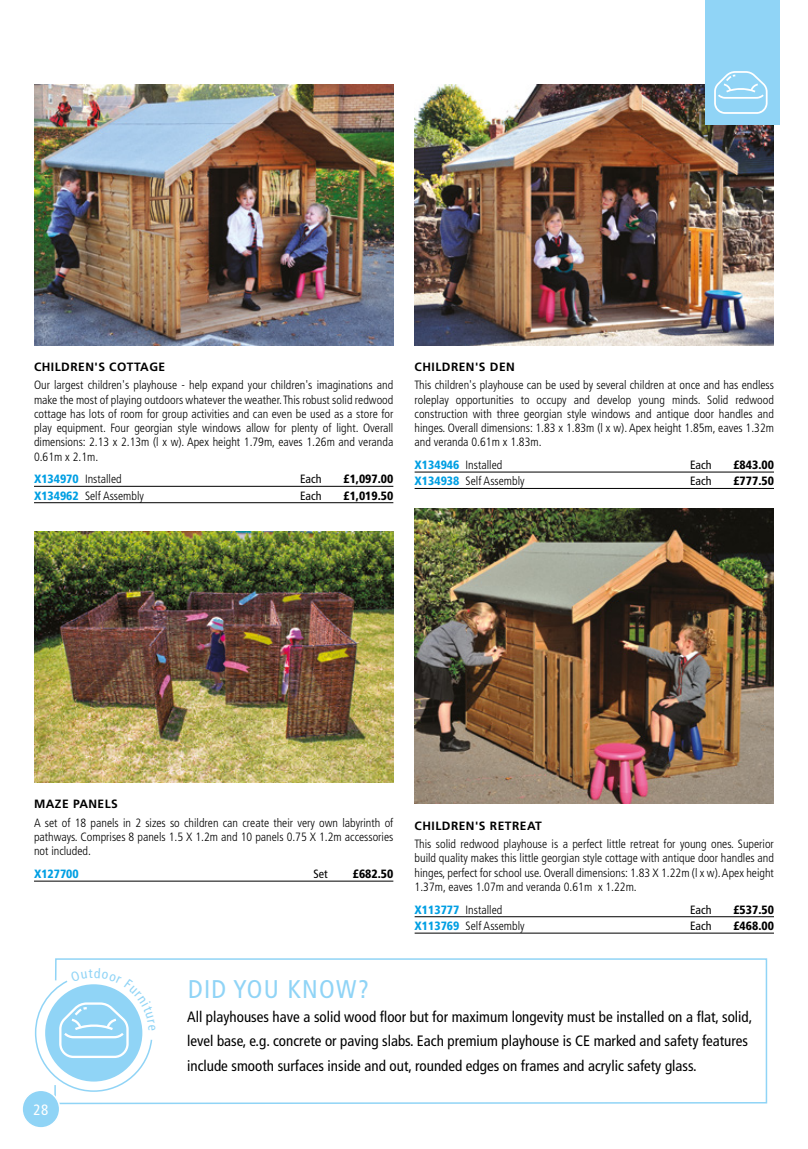
<style>
.page{position:relative;width:808px;height:1149px;background:#fff}
.page>*{position:absolute;margin:0;border:0;box-sizing:border-box;transform-origin:0 0}
.t1{font:condensed 25.5px "Frutiger LT Std";letter-spacing:.05em;color:#90d4f6}
.t2{font:condensed 15px/24px "Frutiger LT Std";color:#000}
.t3{font:condensed 15px "Frutiger LT Std";color:#fff}
.t4{font:300 condensed 12px/14.2px "Frutiger LT Std";color:#000;text-align:justify}
.t5{font:700 12px "Frutiger LT Std";letter-spacing:.04em;color:#000}
.t6{font:900 condensed 12px "Frutiger LT Std";color:#000}
.t7{font:condensed 12px "Frutiger LT Std";color:#000}
.t8{font:900 condensed 12px "Frutiger LT Std";color:#009fe3}
.s1{font-weight:900;color:#009fe3}
</style>
<div class="page">
<svg style="left:54px;top:958px;width:714px;height:146px"></svg>
<img style="left:34px;top:84px;width:359px;height:261px">
<hr style="left:34px;top:486px;width:359px;height:1px;background:#000">
<hr style="left:34px;top:502px;width:359px;height:1px;background:#000">
<img style="left:415px;top:84px;width:359px;height:261px">
<hr style="left:415px;top:471px;width:359px;height:1px;background:#000">
<hr style="left:415px;top:488px;width:359px;height:1px;background:#000">
<img style="left:415px;top:508px;width:359px;height:295px">
<hr style="left:415px;top:916px;width:359px;height:1px;background:#000">
<hr style="left:415px;top:932px;width:359px;height:1px;background:#000">
<hr style="left:34px;top:880px;width:359px;height:1px;background:#000">
<img style="left:34px;top:531px;width:359px;height:251px">
<div style="left:22px;top:1089px;width:38px;height:38px;background:#90d4f6;border-radius:50%"></div>
<div style="left:21px;top:1089px;width:39px;height:39px;border:2px solid #fff;border-radius:50%"></div>
<div style="left:705px;top:0;width:75px;height:125px;background:#90d4f6"></div>
<svg style="left:714px;top:71px;width:53px;height:43px"></svg>
<svg style="left:34px;top:967px;width:122px;height:125px"></svg>
<p class="t5" style="left:34px;top:359px;width:133px">CHILDREN'S COTTAGE</p>
<p class="t4" style="left:34px;top:378px;width:361px">Our largest children's playhouse - help expand your children's imaginations and make the most of playing outdoors whatever the weather. This robust solid redwood cottage has lots of room for group activities and can even be used as a store for play equipment. Four georgian style windows allow for plenty of light. Overall dimensions: 2.13 x 2.13m (l x w). Apex height 1.79m, eaves 1.26m and veranda 0.61m x 2.1m.</p>
<p class="t4" style="left:34px;top:472px;width:89px"><span class="s1">X134970</span> Installed</p>
<p class="t7" style="left:300px;top:472px;width:23px">Each</p>
<p class="t6" style="left:343px;top:472px;width:51px">£1,097.00</p>
<p class="t4" style="left:34px;top:488px;width:111px"><span class="s1">X134962</span> Self Assembly</p>
<p class="t7" style="left:300px;top:488px;width:23px">Each</p>
<p class="t6" style="left:343px;top:488px;width:51px">£1,019.50</p>
<p class="t5" style="left:415px;top:359px;width:102px">CHILDREN'S DEN</p>
<p class="t4" style="left:415px;top:378px;width:361px">This children's playhouse can be used by several children at once and has endless roleplay opportunities to occupy and develop young minds. Solid redwood construction with three georgian style windows and antique door handles and hinges. Overall dimensions: 1.83 x 1.83m (l x w). Apex height 1.85m, eaves 1.32m and veranda 0.61m x 1.83m.</p>
<p class="t4" style="left:415px;top:458px;width:89px"><span class="s1">X134946</span> Installed</p>
<p class="t7" style="left:690px;top:458px;width:23px">Each</p>
<p class="t6" style="left:733px;top:457px;width:42px">£843.00</p>
<p class="t4" style="left:415px;top:474px;width:111px"><span class="s1">X134938</span> Self Assembly</p>
<p class="t7" style="left:690px;top:474px;width:23px">Each</p>
<p class="t6" style="left:733px;top:474px;width:42px">£777.50</p>
<p class="t5" style="left:34px;top:796px;width:85px">MAZE PANELS</p>
<p class="t4" style="left:34px;top:815px;width:361px">A set of 18 panels in 2 sizes so children can create their very own labyrinth of pathways. Comprises 8 panels 1.5 X 1.2m and 10 panels 0.75 X 1.2m accessories not included.</p>
<p class="t8" style="left:34px;top:866px;width:46px">X127700</p>
<p class="t7" style="left:314px;top:866px;width:16px">Set</p>
<p class="t6" style="left:353px;top:866px;width:42px">£682.50</p>
<h1 class="t1" style="left:188px;top:974px;width:182px">DID YOU KNOW?</h1>
<p class="t5" style="left:415px;top:818px;width:129px">CHILDREN'S RETREAT</p>
<p class="t4" style="left:415px;top:836px;width:361px">This solid redwood playhouse is a perfect little retreat for young ones. Superior build quality makes this little georgian style cottage with antique door handles and hinges, perfect for school use. Overall dimensions: 1.83 X 1.22m (l x w). Apex height 1.37m, eaves 1.07m and veranda 0.61m x 1.22m.</p>
<p class="t4" style="left:415px;top:902px;width:89px"><span class="s1">X113777</span> Installed</p>
<p class="t7" style="left:690px;top:902px;width:23px">Each</p>
<p class="t6" style="left:733px;top:902px;width:42px">£537.50</p>
<p class="t4" style="left:415px;top:918px;width:111px"><span class="s1">X113769</span> Self Assembly</p>
<p class="t7" style="left:690px;top:918px;width:23px">Each</p>
<p class="t6" style="left:733px;top:918px;width:42px">£468.00</p>
<p class="t3" style="left:33px;top:1100px;width:17px">28</p>
<p class="t2" style="left:187px;top:1005px;width:567px">All playhouses have a solid wood floor but for maximum longevity must be installed on a flat, solid, level base, e.g. concrete or paving slabs. Each premium playhouse is CE marked and safety features include smooth surfaces inside and out, rounded edges on frames and acrylic safety glass.</p>
</div>
